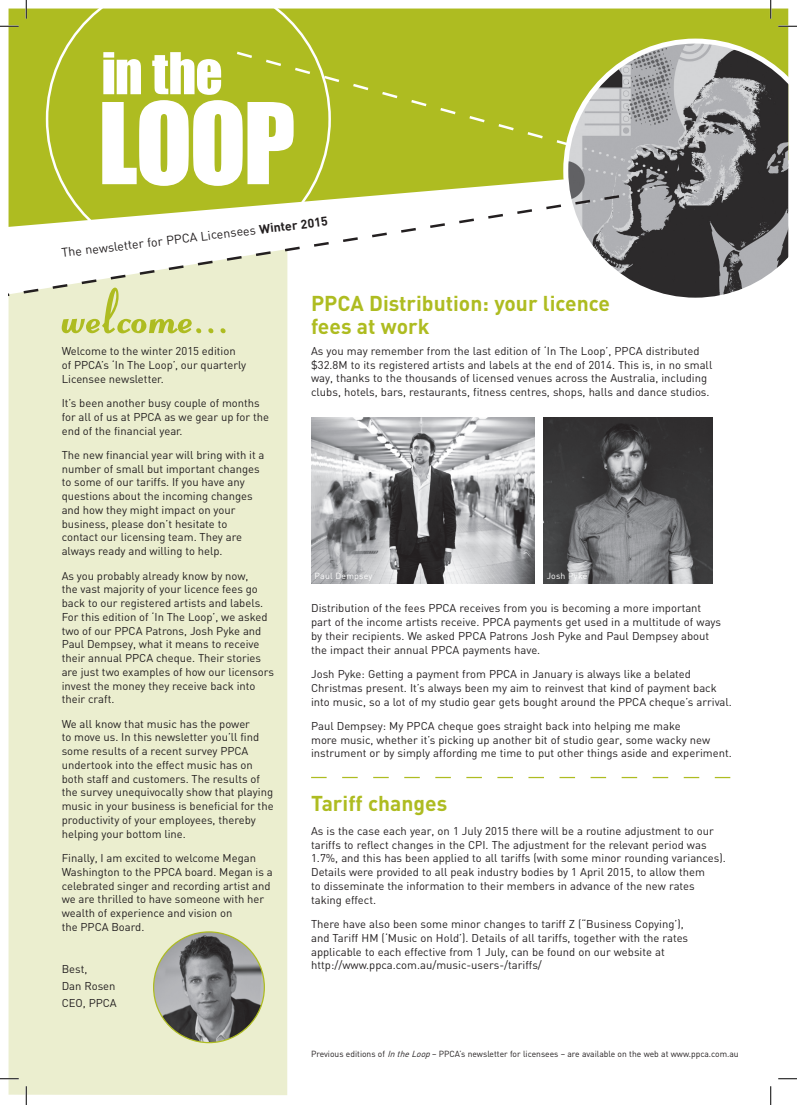
<style>
.page{position:relative;width:797px;height:1105px;background:#fff}
.page>*{position:absolute;margin:0;border:0;box-sizing:border-box;transform-origin:0 0}
.t1{font:700 21.25px/22.5px "DIN";color:#aebc21}
.t2{font:12.5px "DIN";color:#231f20}
.t3{font:11.25px/13.8px "DIN";color:#231f20}
.t4{font:8.75px "DIN";color:#231f20}
.t5{font:8.75px "DIN";letter-spacing:.02em;color:#fff}
.s1{font-weight:700}
.s2{font-style:italic}
</style>
<div class="page">
<div style="left:9px;top:300px;width:278px;height:795px;background:#ebeecf"></div>
<div style="left:9px;top:9px;width:779px;height:184px;background:#aebc21"></div>
<div style="left:46px;top:9px;width:285px;height:184px;background:#aebc21"></div>
<div style="left:234px;top:50px;width:329px;height:122px;background:#aebc21"></div>
<svg style="left:563px;top:39px;width:225px;height:259px;background:#85867a"></svg>
<svg style="left:9px;top:193px;width:613px;height:107px"></svg>
<svg style="left:102px;top:52px;width:191px;height:134px"></svg>
<svg style="left:62px;top:288px;width:164px;height:45px;background:#e0e5b0"></svg>
<img style="left:154px;top:932px;width:110px;height:110px;border-radius:55px">
<svg style="left:311px;top:777px;width:419px;height:1px"></svg>
<img style="left:544px;top:417px;width:168px;height:167px">
<img style="left:311px;top:417px;width:223px;height:167px">
<svg style="left:0;top:25px;width:19px;height:2px"></svg>
<svg style="left:778px;top:25px;width:19px;height:2px"></svg>
<svg style="left:0;top:1078px;width:19px;height:1px"></svg>
<svg style="left:778px;top:1078px;width:19px;height:1px"></svg>
<svg style="left:25px;top:0;width:2px;height:19px"></svg>
<svg style="left:25px;top:1086px;width:2px;height:19px"></svg>
<svg style="left:770px;top:0;width:1px;height:19px"></svg>
<svg style="left:770px;top:1086px;width:1px;height:19px"></svg>
<p class="t2" style="left:61px;top:245px;width:269px;rotate:-7deg">The newsletter for PPCA Licensees <span class="s1">Winter 2015</span></p>
<p class="t3" style="left:62px;top:344px;width:186px">Welcome to the winter 2015 edition of PPCA’s ‘In The Loop’, our quarterly<br>Licensee newsletter.</p>
<p class="t3" style="left:62px;top:396px;width:209px">It’s been another busy couple of months for all of us at PPCA as we gear up for the end of the financial year.</p>
<p class="t3" style="left:62px;top:448px;width:204px">The new financial year will bring with it a number of small but important changes to some of our tariffs. If you have any questions about the incoming changes and how they might impact on your business, please don’t hesitate to contact our licensing team. They are always ready and willing to help.</p>
<p class="t3" style="left:62px;top:568px;width:214px">As you probably already know by now,<br>the vast majority of your licence fees go back to our registered artists and labels.<br>For this edition of ‘In The Loop’, we asked two of our PPCA Patrons, Josh Pyke and Paul Dempsey, what it means to receive their annual PPCA cheque. Their stories are just two examples of how our licensors invest the money they receive back into their craft.</p>
<p class="t3" style="left:62px;top:717px;width:213px">We all know that music has the power<br>to move us. In this newsletter you’ll find some results of a recent survey PPCA undertook into the effect music has on both staff and customers. The results of the survey unequivocally show that playing music in your business is beneficial for the productivity of your employees, thereby helping your bottom line.</p>
<p class="t3" style="left:62px;top:851px;width:212px">Finally, I am excited to welcome Megan Washington to the PPCA board. Megan is a celebrated singer and recording artist and we are thrilled to have someone with her wealth of experience and vision on<br>the PPCA Board.</p>
<p class="t3" style="left:62px;top:960px;width:57px;line-height:17.2px">Best,<br>Dan Rosen<br>CEO, PPCA</p>
<h1 class="t1" style="left:311px;top:292px;width:300px">PPCA Distribution: your licence fees at work</h1>
<p class="t3" style="left:311px;top:344px;width:403px">As you may remember from the last edition of ‘In The Loop’, PPCA distributed $32.8M to its registered artists and labels at the end of 2014. This is, in no small way, thanks to the thousands of licensed venues across the Australia, including clubs, hotels, bars, restaurants, fitness centres, shops, halls and dance studios.</p>
<p class="t5" style="left:314px;top:570px;width:59px">Paul Dempsey</p>
<p class="t5" style="left:546px;top:570px;width:42px">Josh Pyke</p>
<p class="t3" style="left:311px;top:601px;width:411px">Distribution of the fees PPCA receives from you is becoming a more important part of the income artists receive. PPCA payments get used in a multitude of ways by their recipients. We asked PPCA Patrons Josh Pyke and Paul Dempsey about the impact their annual PPCA payments have.</p>
<p class="t3" style="left:311px;top:667px;width:422px">Josh Pyke: Getting a payment from PPCA in January is always like a belated<br>Christmas present. It’s always been my aim to reinvest that kind of payment back into music, so a lot of my studio gear gets bought around the PPCA cheque’s arrival.</p>
<p class="t3" style="left:311px;top:719px;width:422px">Paul Dempsey: My PPCA cheque goes straight back into helping me make<br>more music, whether it’s picking up another bit of studio gear, some wacky new instrument or by simply affording me time to put other things aside and experiment.</p>
<h1 class="t1" style="left:311px;top:791px;width:138px">Tariff changes</h1>
<p class="t3" style="left:311px;top:824px;width:416px">As is the case each year, on 1 July 2015 there will be a routine adjustment to our tariffs to reflect changes in the CPI. The adjustment for the relevant period was 1.7%, and this has been applied to all tariffs (with some minor rounding variances).<br>Details were provided to all peak industry bodies by 1 April 2015, to allow them<br>to disseminate the information to their members in advance of the new rates taking effect.</p>
<p class="t3" style="left:311px;top:917px;width:378px">There have also been some minor changes to tariff Z (“Business Copying’), and Tariff HM (‘Music on Hold’). Details of all tariffs, together with the rates applicable to each effective from 1 July, can be found on our website at http://www.ppca.com.au/music-users-/tariffs/</p>
<p class="t4" style="left:311px;top:1048px;width:429px">Previous editions of <span class="s2">IntheLoop</span>– PPCA’s newsletter for licensees – are available on the web at www.ppca.com.au</p>
</div>
